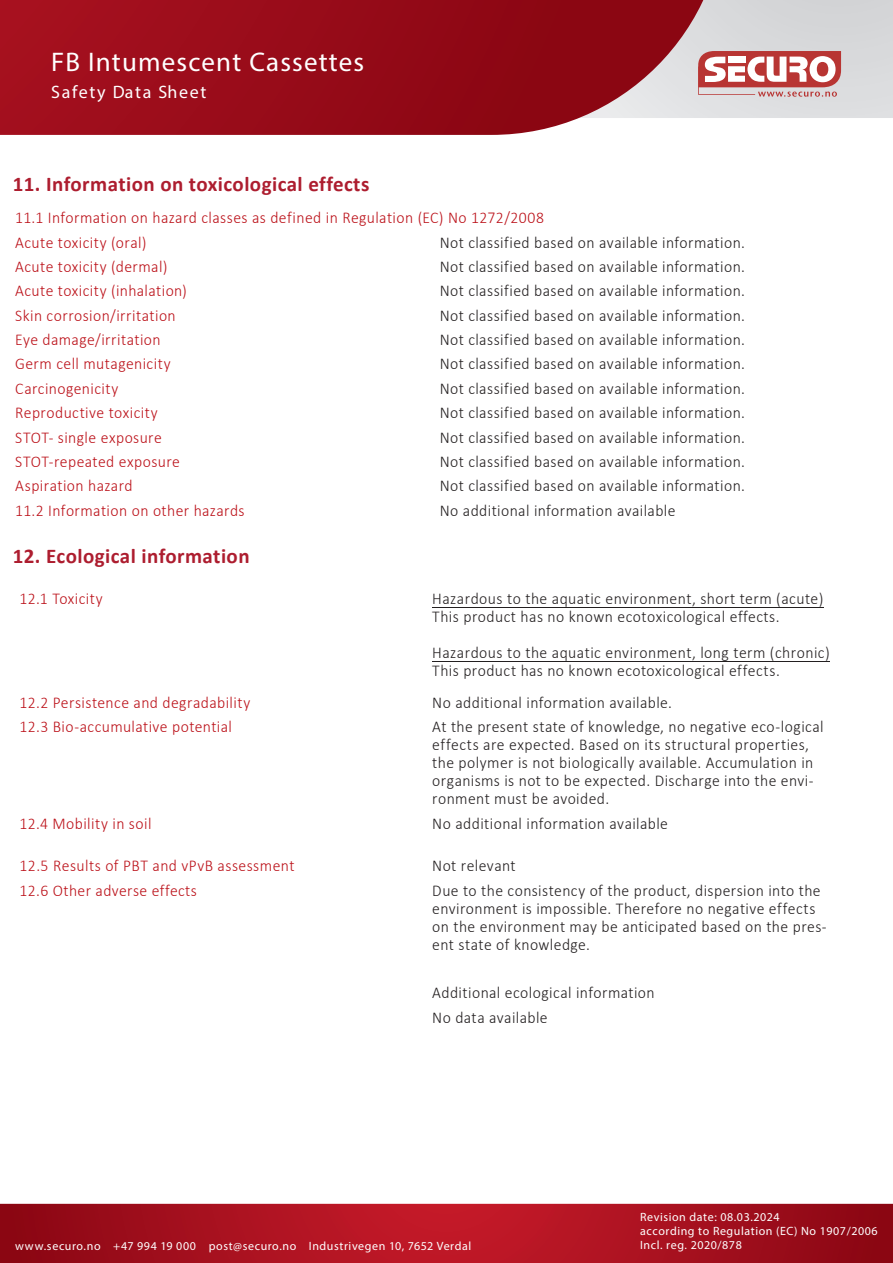
<style>
.page{position:relative;width:893px;height:1263px;background:#fff}
.page>*{position:absolute;margin:0;border:0;box-sizing:border-box;transform-origin:0 0}
.t1{font:27px "Myriad Pro";letter-spacing:.045em;color:#fff}
.t2{font:700 21px "Calibri";letter-spacing:.02em;color:#ad1d2f}
.t3{font:18px "Myriad Pro";letter-spacing:.09em;color:#fff}
.t4{font:300 16.5px/18px "Calibri";letter-spacing:.03em;color:#231f20;scale:.95 1}
.t5{font:300 16.5px/24.3px "Calibri";letter-spacing:.025em;color:#bb1018;scale:.95 1}
.t6{font:12px/14.4px "Myriad Pro";letter-spacing:.045em;color:#fff}
</style>
<div class="page">
<hr style="left:432px;top:661px;width:398px;height:1px;background:#231f20">
<hr style="left:432px;top:607px;width:391px;height:1px;background:#231f20">
<div style="left:725px;top:0;width:168px;height:118px;background:#d8d9db"></div>
<svg style="left:0;top:0;width:725px;height:135px;background:#9e212d"></svg>
<svg style="left:698px;top:51px;width:143px;height:46px"></svg>
<svg style="left:0;top:1204px;width:893px;height:59px;background:#a7101e"></svg>
<h1 class="t1" style="left:51px;top:46px;width:314px">FB Intumescent Cassettes</h1>
<p class="t3" style="left:51px;top:81px;width:157px">Safety Data Sheet</p>
<p class="t2" style="left:13px;top:169px;width:358px">11. Information on toxicological effects</p>
<p class="t5" style="left:15px;top:205px;width:558px">11.1 Information on hazard classes as defined in Regulation (EC) No 1272/2008<br>Acute toxicity (oral)</p>
<p class="t4" style="left:440px;top:233px;width:323px">Not classified based on available information.</p>
<p class="t5" style="left:15px;top:254px;width:162px">Acute toxicity (dermal)</p>
<p class="t4" style="left:440px;top:257px;width:323px">Not classified based on available information.</p>
<p class="t5" style="left:15px;top:279px;width:182px">Acute toxicity (inhalation)</p>
<p class="t4" style="left:440px;top:282px;width:323px">Not classified based on available information.</p>
<p class="t5" style="left:15px;top:303px;width:170px">Skin corrosion/irritation</p>
<p class="t4" style="left:440px;top:306px;width:323px">Not classified based on available information.</p>
<p class="t5" style="left:15px;top:327px;width:155px">Eye damage/irritation</p>
<p class="t4" style="left:440px;top:330px;width:323px">Not classified based on available information.</p>
<p class="t5" style="left:15px;top:352px;width:165px">Germ cell mutagenicity</p>
<p class="t4" style="left:440px;top:355px;width:323px">Not classified based on available information.</p>
<p class="t5" style="left:15px;top:376px;width:110px">Carcinogenicity</p>
<p class="t4" style="left:440px;top:379px;width:323px">Not classified based on available information.</p>
<p class="t5" style="left:15px;top:400px;width:151px">Reproductive toxicity</p>
<p class="t4" style="left:440px;top:404px;width:323px">Not classified based on available information.</p>
<p class="t5" style="left:15px;top:425px;width:156px">STOT- single exposure</p>
<p class="t4" style="left:440px;top:428px;width:323px">Not classified based on available information.</p>
<p class="t5" style="left:15px;top:449px;width:175px">STOT-repeated exposure</p>
<p class="t4" style="left:440px;top:452px;width:323px">Not classified based on available information.</p>
<p class="t5" style="left:15px;top:474px;width:125px">Aspiration hazard</p>
<p class="t4" style="left:440px;top:477px;width:323px">Not classified based on available information.</p>
<p class="t5" style="left:15px;top:498px;width:243px">11.2 Information on other hazards</p>
<p class="t4" style="left:440px;top:501px;width:250px">No additional information available</p>
<p class="t2" style="left:13px;top:541px;width:238px">12. Ecological information</p>
<p class="t5" style="left:20px;top:586px;width:89px">12.1 Toxicity</p>
<p class="t4" style="left:432px;top:589px;width:413px">Hazardous to the aquatic environment, short term (acute)<br>This product has no known ecotoxicological effects.</p>
<p class="t4" style="left:432px;top:643px;width:420px">Hazardous to the aquatic environment, long term (chronic)<br>This product has no known ecotoxicological effects.</p>
<p class="t4" style="left:432px;top:690px;width:413px;line-height:24.3px">No additional information available.<br>At the present state of knowledge, no negative eco-logical</p>
<p class="t4" style="left:432px;top:736px;width:403px">effects are expected. Based on its structural properties, the polymer is not biologically available. Accumulation in organisms is not to be expected. Discharge into the envi&shy;ronment must be avoided.</p>
<p class="t4" style="left:432px;top:814px;width:250px">No additional information available</p>
<p class="t4" style="left:432px;top:853px;width:410px;line-height:24.3px">Not relevant<br>Due to the consistency of the product, dispersion into the</p>
<p class="t4" style="left:432px;top:899px;width:417px">environment is impossible. Therefore no negative effects on the environment may be anticipated based on the pres&shy;ent state of knowledge.</p>
<p class="t4" style="left:432px;top:980px;width:236px;line-height:24.3px">Additional ecological information<br>No data available</p>
<p class="t5" style="left:20px;top:690px;width:244px">12.2 Persistence and degradability<br>12.3 Bio-accumulative potential</p>
<p class="t5" style="left:20px;top:811px;width:140px">12.4 Mobility in soil</p>
<p class="t5" style="left:20px;top:853px;width:291px">12.5 Results of PBT and vPvB assessment<br>12.6 Other adverse effects</p>
<p class="t6" style="left:15px;top:1239px;width:458px">www.securo.no +47 994 19 000 post@securo.no Industrivegen 10, 7652 Verdal</p>
<p class="t6" style="left:640px;top:1209px;width:239px">Revision date: 08.03.2024<br>according to Regulation (EC) No 1907/2006<br>Incl. reg. 2020/878</p>
</div>
